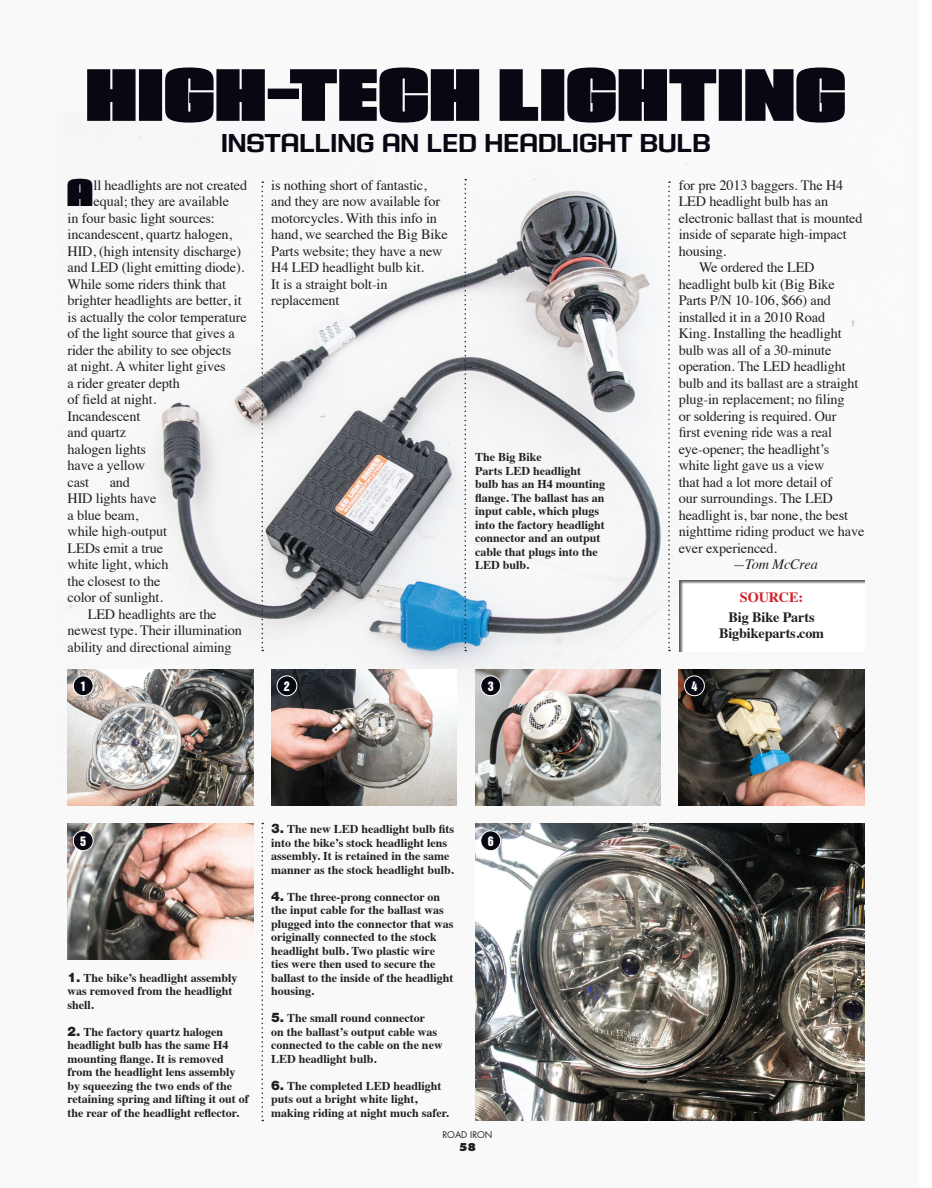
<style>
.page{position:relative;width:932px;height:1188px;background:#fff}
.page>*{position:absolute;margin:0;border:0;box-sizing:border-box;transform-origin:0 0}
.t1{font:900 38.1px "House Gothic HG23 Ext";color:#080813}
.t2{font:27px "House Gothic HG23 Ext BOLD4";color:#080813}
.Body_Text_Indent{font:14.25px/16.5px "Times";letter-spacing:-.01em;color:#231f20}
.t3{font:700 14.25px "Times";letter-spacing:-.01em;color:#231f20}
.t4{font:italic 14.25px "Times";letter-spacing:-.01em;color:#231f20}
.Heading_1{font:700 14.25px "Times";letter-spacing:-.01em;color:#d1232a}
.Heading_1-2{font:700 12px/13.5px "Times";color:#231f20}
.t5{font:12px "Swiss 921 BT Regular A";color:#fff}
.t6{font:800 10.5px "Futura";color:#231f20}
.t7{font:9px "Futura";color:#231f20}
.s1{font-family:"Swiss 721 BT Black No 2";font-weight:400}
</style>
<div class="page">
<div style="left:0;top:0;width:918px;height:1188px;background:#f9f9fa"></div>
<img style="left:67px;top:113px;width:827px;height:670px">
<svg style="left:87px;top:67px;width:757px;height:56px"></svg>
<img style="left:68px;top:670px;width:185px;height:135px">
<img style="left:271px;top:670px;width:186px;height:135px">
<img style="left:475px;top:670px;width:185px;height:136px">
<img style="left:678px;top:670px;width:186px;height:136px">
<img style="left:68px;top:824px;width:185px;height:135px">
<img style="left:475px;top:824px;width:389px;height:296px">
<div style="left:73px;top:676px;width:20px;height:20px;background:#080813;border-radius:50%"></div>
<div style="left:73px;top:676px;width:20px;height:20px;border:1px solid #fff;border-radius:50%"></div>
<div style="left:277px;top:676px;width:20px;height:20px;background:#080813;border-radius:50%"></div>
<div style="left:277px;top:676px;width:20px;height:20px;border:1px solid #fff;border-radius:50%"></div>
<div style="left:481px;top:676px;width:19px;height:20px;background:#080813;border-radius:50%"></div>
<div style="left:480px;top:676px;width:21px;height:20px;border:1px solid #fff;border-radius:50%"></div>
<div style="left:684px;top:676px;width:20px;height:20px;background:#080813;border-radius:50%"></div>
<div style="left:684px;top:676px;width:20px;height:20px;border:1px solid #fff;border-radius:50%"></div>
<div style="left:73px;top:831px;width:20px;height:20px;background:#080813;border-radius:50%"></div>
<div style="left:73px;top:831px;width:20px;height:20px;border:1px solid #fff;border-radius:50%"></div>
<div style="left:481px;top:831px;width:19px;height:20px;background:#080813;border-radius:50%"></div>
<div style="left:480px;top:831px;width:21px;height:20px;border:1px solid #fff;border-radius:50%"></div>
<svg style="left:261px;top:823px;width:2px;height:298px"></svg>
<svg style="left:261px;top:181px;width:2px;height:470px"></svg>
<svg style="left:464px;top:179px;width:2px;height:472px"></svg>
<svg style="left:668px;top:181px;width:2px;height:470px"></svg>
<div style="left:678px;top:579px;width:188px;height:73px;background:#231f20;opacity:.75"></div>
<p class="t2" style="left:221px;top:129px;width:491px">INSTALLING AN LED HEADLIGHT BULB</p>
<p class="t1" style="left:67px;top:170px;width:27px">A</p>
<p class="Body_Text_Indent" style="left:94px;top:175px;width:155px">ll headlights are not created</p>
<p class="Body_Text_Indent" style="left:94px;top:192px;width:137px">equal; they are available</p>
<p class="Body_Text_Indent" style="left:68px;top:208px;width:149px">in four basic light sources:</p>
<p class="Body_Text_Indent" style="left:68px;top:225px;width:166px">incandescent, quartz halogen,</p>
<p class="Body_Text_Indent" style="left:68px;top:241px;width:175px">HID, (high intensity discharge)</p>
<p class="Body_Text_Indent" style="left:68px;top:258px;width:178px">and LED (light emitting diode).</p>
<p class="Body_Text_Indent" style="left:68px;top:274px;width:160px">While some riders think that</p>
<p class="Body_Text_Indent" style="left:68px;top:291px;width:176px">brighter headlights are better, it</p>
<p class="Body_Text_Indent" style="left:68px;top:307px;width:181px">is actually the color temperature</p>
<p class="Body_Text_Indent" style="left:68px;top:324px;width:169px">of the light source that gives a</p>
<p class="Body_Text_Indent" style="left:68px;top:340px;width:165px">rider the ability to see objects</p>
<p class="Body_Text_Indent" style="left:68px;top:357px;width:160px">at night. A whiter light gives</p>
<p class="Body_Text_Indent" style="left:68px;top:373px;width:114px">a rider greater depth</p>
<p class="Body_Text_Indent" style="left:68px;top:390px;width:90px">of field at night.</p>
<p class="Body_Text_Indent" style="left:68px;top:406px;width:74px">Incandescent</p>
<p class="Body_Text_Indent" style="left:68px;top:423px;width:60px">and quartz</p>
<p class="Body_Text_Indent" style="left:68px;top:439px;width:80px">halogen lights</p>
<p class="Body_Text_Indent" style="left:68px;top:456px;width:79px">have a yellow</p>
<p class="Body_Text_Indent" style="left:68px;top:472px;width:23px">cast</p>
<p class="Body_Text_Indent" style="left:68px;top:472px;width:102px;text-indent:42px">and<br>HID lights have<br>a blue beam, while high-output<br>LEDs emit a true white light, which the closest to the color of sunlight.</p>
<p class="Body_Text_Indent" style="left:68px;top:604px;width:176px;text-indent:20px">LED headlights are the newest type. Their illumination ability and directional aiming</p>
<p class="Body_Text_Indent" style="left:271px;top:175px;width:178px">is nothing short of fantastic, and they are now available for motorcycles. With this info in hand, we searched the Big Bike<br>Parts website; they have a new<br>H4 LED headlight bulb kit.<br>It is a straight bolt-in replacement</p>
<p class="Heading_1-2" style="left:475px;top:449px;width:68px">The Big Bike</p>
<p class="Heading_1-2" style="left:475px;top:463px;width:132px">Parts LED headlight bulb has an H4 mounting flange. The ballast has an input cable, which plugs into the factory headlight connector and an output cable that plugs into the<br>LED bulb.</p>
<p class="Body_Text_Indent" style="left:678px;top:175px;width:185px">for pre 2013 baggers. The H4<br>LED headlight bulb has an electronic ballast that is mounted inside of separate high-impact housing.</p>
<p class="Body_Text_Indent" style="left:678px;top:258px;width:187px;text-indent:20px">We ordered the LED headlight bulb kit (Big Bike<br>Parts P/N 10-106, $66) and installed it in a 2010 Road<br>King. Installing the headlight bulb was all of a 30-minute operation. The LED headlight bulb and its ballast are a straight plug-in replacement; no filing<br>or soldering is required. Our<br>first evening ride was a real eye-opener; the headlight’s<br>white light gave us a view<br>that had a lot more detail of<br>our surroundings. The LED headlight is, bar none, the best nighttime riding product we have ever experienced.</p>
<p class="t4" style="left:732px;top:552px;width:87px">—Tom McCrea</p>
<p class="Heading_1" style="left:740px;top:584px;width:65px">SOURCE:</p>
<p class="t3" style="left:728px;top:603px;width:88px">Big Bike Parts</p>
<p class="t3" style="left:719px;top:620px;width:107px">Bigbikeparts.com</p>
<p class="t5" style="left:80px;top:678px;width:7px">1</p>
<p class="t5" style="left:284px;top:678px;width:7px">2</p>
<p class="t5" style="left:487px;top:678px;width:7px">3</p>
<p class="t5" style="left:691px;top:678px;width:7px">4</p>
<p class="Heading_1-2" style="left:271px;top:821px;width:184px"><span class="s1">3.</span> The new LED headlight bulb fits into the bike’s stock headlight lens assembly. It is retained in the same manner as the stock headlight bulb.</p>
<p class="Heading_1-2" style="left:271px;top:889px;width:184px"><span class="s1">4.</span> The three-prong connector on the input cable for the ballast was plugged into the connector that was originally connected to the stock headlight bulb. Two plastic wire ties were then used to secure the ballast to the inside of the headlight housing.</p>
<p class="Heading_1-2" style="left:271px;top:1010px;width:173px"><span class="s1">5.</span> The small round connector<br>on the ballast’s output cable was connected to the cable on the new<br>LED headlight bulb.</p>
<p class="Heading_1-2" style="left:271px;top:1078px;width:179px"><span class="s1">6.</span> The completed LED headlight puts out a bright white light, making riding at night much safer.</p>
<p class="t5" style="left:80px;top:833px;width:7px">5</p>
<p class="t5" style="left:487px;top:833px;width:7px">6</p>
<p class="Heading_1-2" style="left:68px;top:969px;width:171px"><span class="s1">1.</span> The bike’s headlight assembly was removed from the headlight shell.</p>
<p class="Heading_1-2" style="left:68px;top:1023px;width:183px"><span class="s1">2.</span> The factory quartz halogen headlight bulb has the same H4 mounting flange. It is removed from the headlight lens assembly by squeezing the two ends of the retaining spring and lifting it out of the rear of the headlight reflector.</p>
<p class="t7" style="left:442px;top:1129px;width:52px">ROAD IRON</p>
<p class="t6" style="left:458px;top:1141px;width:19px">58</p>
</div>
